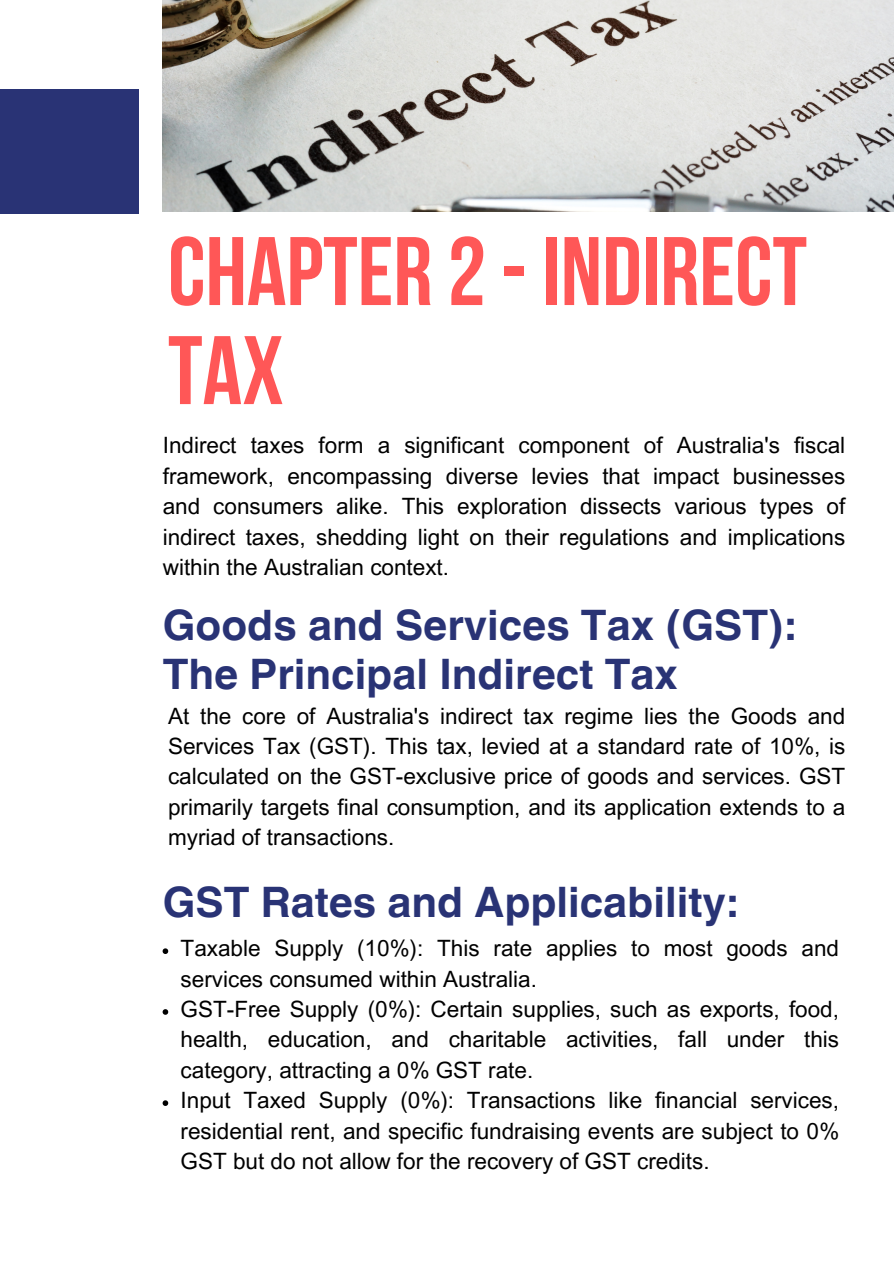
<style>
.page{position:relative;width:894px;height:1264px;background:#fff}
.page>*{position:absolute;margin:0;border:0;box-sizing:border-box;transform-origin:0 0}
.t1{font:700 97.05px/99px "Bebas Neue";color:#ff5757}
.t2{font:700 42px/48.3px "Helvetica World";color:#293375}
.t3{font:22.5px/30.3px "Arial MT Pro";color:#000;text-align:justify}
</style>
<div class="page">
<div style="left:0;top:89px;width:138px;height:125px;background:#293375"></div>
<img style="left:163px;top:0;width:730px;height:212px">
<svg style="left:162px;top:948px;width:6px;height:6px"></svg>
<svg style="left:162px;top:1009px;width:6px;height:5px"></svg>
<svg style="left:162px;top:1100px;width:6px;height:5px"></svg>
<h1 class="t1" style="left:168px;top:231px;width:640px">CHAPTER 2- INDIRECT<br>TAX</h1>
<p class="t3" style="left:163px;top:433px;width:683px">Indirect taxes form a significant component of Australia's fiscal framework, encompassing diverse levies that impact businesses and consumers alike. This exploration dissects various types of indirect taxes, shedding light on their regulations and implications within the Australian context.</p>
<h2 class="t2" style="left:163px;top:597px;width:634px">Goods and Services Tax (GST):<br>The Principal Indirect Tax</h2>
<p class="t3" style="left:168px;top:703px;width:678px">At the core of Australia's indirect tax regime lies the Goods and Services Tax (GST). This tax, levied at a standard rate of 10%, is calculated on the GST-exclusive price of goods and services. GST primarily targets final consumption, and its application extends to a myriad of transactions.</p>
<h2 class="t2" style="left:163px;top:873px;width:576px">GST Rates and Applicability:</h2>
<p class="t3" style="left:180px;top:936px;width:659px">Taxable Supply (10%): This rate applies to most goods and services consumed within Australia.</p>
<p class="t3" style="left:180px;top:996px;width:659px">GST-Free Supply (0%): Certain supplies, such as exports, food, health, education, and charitable activities, fall under this category, attracting a 0% GST rate.</p>
<p class="t3" style="left:180px;top:1087px;width:659px">Input Taxed Supply (0%): Transactions like financial services, residential rent, and specific fundraising events are subject to 0% GST but do not allow for the recovery of GST credits.</p>
</div>
